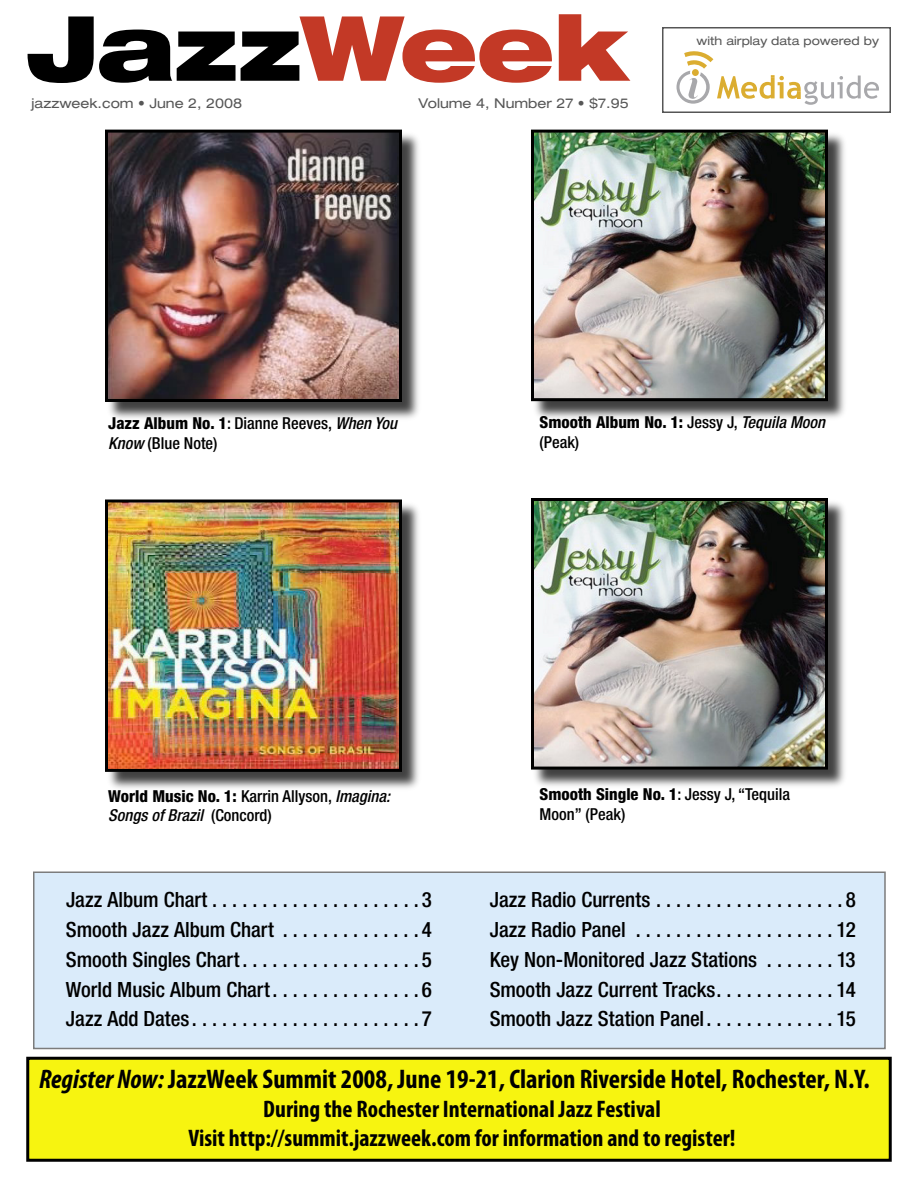
<style>
.page{position:relative;width:918px;height:1188px;background:#fff}
.page>*{position:absolute;margin:0;border:0;box-sizing:border-box;transform-origin:0 0}
.t1{font:900 expanded 90px "Helvetica Neue LT Std";letter-spacing:-.015em;color:#000}
.t2{font:700 condensed 27px "Myriad Pro";color:#000}
.t3{font:700 condensed 24px/28.8px "Myriad Pro";color:#000;text-align:center}
.t4{font:500 condensed 21px/29.7px "Helvetica Neue LT Std";color:#000;text-align:justify}
.t5{font:500 condensed 16.5px/19.8px "Helvetica Neue LT Std";color:#000}
.t6{font:800 condensed 16.5px/19.8px "Helvetica Neue LT Std";color:#000}
.t7{font:expanded 13.5px "Helvetica Neue LT Std";color:#565656}
.t8{font:expanded 12px "Helvetica Neue LT Std";color:#565656}
.s1{color:#c33926}
.s2{font-weight:800}
.s3{font-style:italic}
.s4{font-weight:500}
.s5{font-weight:500;font-style:italic}
</style>
<div class="page">
<div style="left:662px;top:27px;width:229px;height:86px;border:2px solid #565656"></div>
<svg style="left:677px;top:51px;width:202px;height:54px"></svg>
<div style="left:34px;top:872px;width:851px;height:176px;background:#daebfa"></div>
<div style="left:33px;top:872px;width:853px;height:177px;border:2px solid #7c7c7c"></div>
<div style="left:28px;top:1058px;width:862px;height:102px;background:#f7f410"></div>
<div style="left:26px;top:1057px;width:866px;height:105px;border:3px solid #000"></div>
<div style="left:532px;top:499px;width:317px;height:291px;background:#000;opacity:.75"></div>
<img style="left:535px;top:502px;width:289px;height:264px">
<div style="left:531px;top:498px;width:297px;height:272px;border:3px solid #000"></div>
<div style="left:106px;top:130px;width:317px;height:293px;background:#000;opacity:.75"></div>
<img style="left:109px;top:134px;width:289px;height:264px">
<div style="left:105px;top:130px;width:297px;height:272px;border:3px solid #000"></div>
<div style="left:532px;top:130px;width:317px;height:291px;background:#000;opacity:.75"></div>
<img style="left:535px;top:134px;width:289px;height:263px">
<div style="left:531px;top:130px;width:297px;height:271px;border:3px solid #000"></div>
<div style="left:106px;top:500px;width:317px;height:293px;background:#000;opacity:.75"></div>
<img style="left:109px;top:504px;width:289px;height:264px">
<div style="left:105px;top:500px;width:297px;height:272px;border:3px solid #000"></div>
<h1 class="t1" style="left:27px;top:-10px;width:603px">Jazz<span class="s1">Week</span></h1>
<p class="t7" style="left:32px;top:95px;width:212px">jazzweek.com • June 2, 2008</p>
<p class="t7" style="left:419px;top:95px;width:212px">Volume 4, Number 27 • $7.95</p>
<p class="t8" style="left:697px;top:33px;width:184px">with airplay data powered by</p>
<p class="t5" style="left:108px;top:413px;width:290px"><span class="s2">Jazz Album No. 1</span>: Dianne Reeves, <span class="s3">When You<br>Know</span> (Blue Note)</p>
<p class="t6" style="left:540px;top:412px;width:287px">Smooth Album No. 1: <span class="s4">Jessy J,</span> <span class="s5">Tequila Moon </span><span class="s4">(Peak)</span></p>
<p class="t5" style="left:108px;top:786px;width:283px"><span class="s2">World Music No. 1:</span> Karrin Allyson, <span class="s3">Imagina:<br>Songs of Brazil</span> (Concord)</p>
<p class="t4" style="left:66px;top:885px;width:368px">Jazz Album Chart . . . . . . . . . . . . . . . . . . . . . 3<br>Smooth Jazz Album Chart . . . . . . . . . . . . . . 4<br>Smooth Singles Chart. . . . . . . . . . . . . . . . . . 5<br>World Music Album Chart. . . . . . . . . . . . . . . 6<br>Jazz Add Dates . . . . . . . . . . . . . . . . . . . . . . . 7</p>
<p class="t5" style="left:540px;top:784px;width:252px"><span class="s2">Smooth Single No. 1</span>: Jessy J, “Tequila<br>Moon” (Peak)</p>
<p class="t4" style="left:490px;top:885px;width:368px">Jazz Radio Currents . . . . . . . . . . . . . . . . . . . 8<br>Jazz Radio Panel . . . . . . . . . . . . . . . . . . . . 12<br>Key Non-Monitored Jazz Stations . . . . . . . 13<br>Smooth Jazz Current Tracks. . . . . . . . . . . . 14<br>Smooth Jazz Station Panel. . . . . . . . . . . . . 15</p>
<p class="t2" style="left:39px;top:1064px;width:832px"><span class="s3">Register Now:</span> JazzWeek Summit 2008, June 19-21, Clarion Riverside Hotel, Rochester, N.Y.</p>
<p class="t3" style="left:189px;top:1095px;width:549px">During the Rochester International Jazz Festival<br>Visit http://summit.jazzweek.com for information and to register!</p>
</div>
